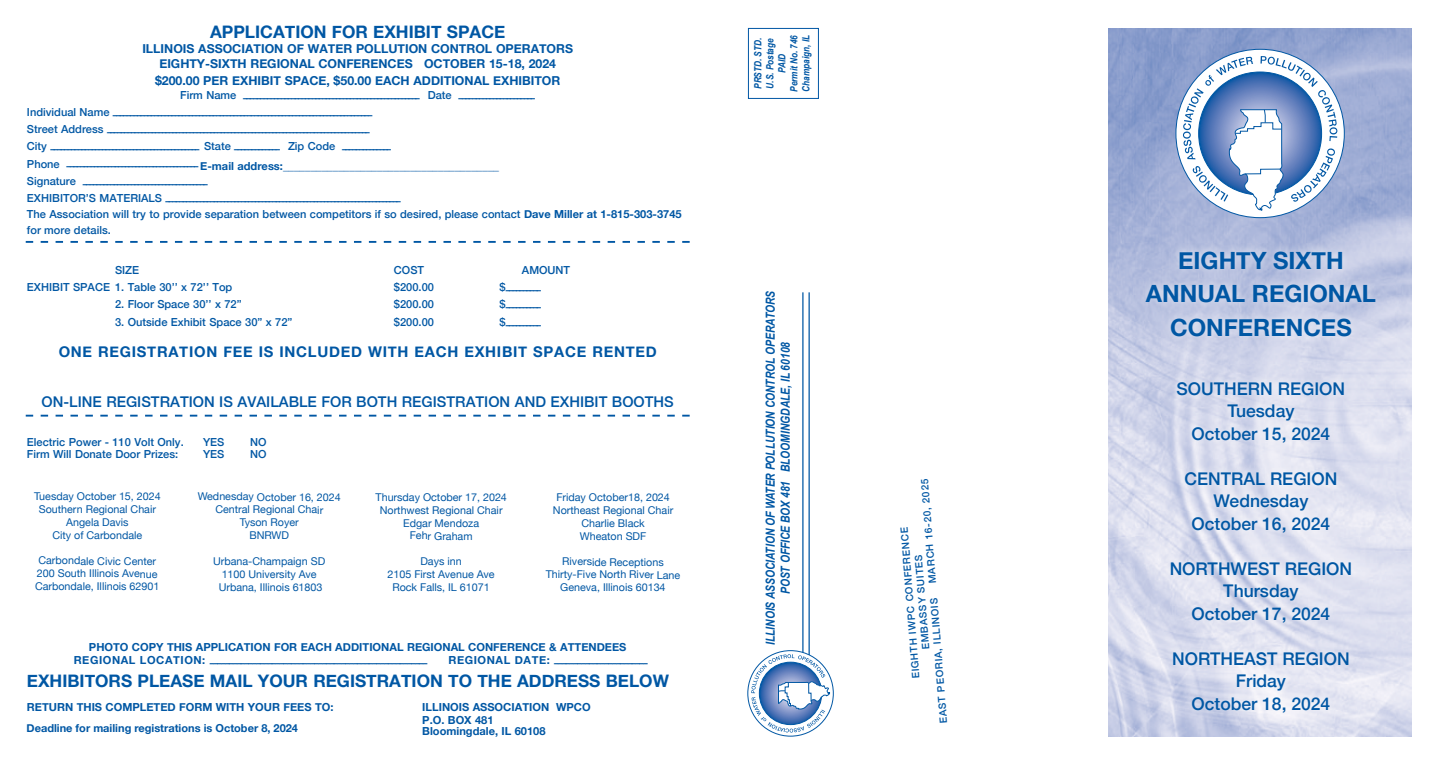
<style>
.page{position:relative;width:1440px;height:765px;background:#fff}
.page>*{position:absolute;margin:0;border:0;box-sizing:border-box;transform-origin:0 0}
.t1{font:700 23.75px "Helvetica Neue";color:#0057a4}
.t2{font:500 17.5px "Helvetica Neue";color:#0057a4}
.t3{font:700 17.25px "Helvetica Neue";color:#0057a4}
.t4{font:500 14.75px "Helvetica Neue";color:#0057a4}
.t5{font:700 14.75px "Helvetica Neue";letter-spacing:.05em;color:#0057a4}
.t6{font:italic 700 12.5px "Arial Narrow";letter-spacing:-.005em;color:#0057a4}
.t7{font:700 12.38px "Helvetica Neue";color:#0057a4}
.t8{font:500 11.12px/16px "Helvetica Neue";color:#0057a4}
.t9{font:700 11.12px "Helvetica Neue";color:#0057a4}
.t10{font:700 11px "Helvetica Neue";color:#0057a4}
.t11{font:10.75px "Helvetica Neue";letter-spacing:-.005em;color:#0057a4}
.t12{font:500 10px "Helvetica Neue";color:#0057a4}
.t13{font:italic 700 10px "Arial Narrow";color:#0057a4}
.t14{font:700 8.62px "Helvetica Neue";color:#0057a4}
.s1{font-size:8.62px}
.s2{font-weight:700}
</style>
<div class="page">
<hr style="left:802px;top:292px;width:2px;height:364px;background:#0057a4">
<hr style="left:809px;top:292px;width:1px;height:364px;background:#0057a4">
<img style="left:1109px;top:28px;width:303px;height:709px">
<div style="left:1139px;top:243px;width:244px;height:476px;background:#fff;opacity:.65"></div>
<div style="left:748px;top:28px;width:71px;height:71px;border:1px solid #0057a4"></div>
<svg style="left:1176px;top:49px;width:168px;height:169px"></svg>
<svg style="left:1183px;top:56px;width:154px;height:155px"></svg>
<svg style="left:748px;top:651px;width:85px;height:85px"></svg>
<svg style="left:751px;top:654px;width:79px;height:79px"></svg>
<svg style="left:26px;top:241px;width:664px;height:2px"></svg>
<svg style="left:26px;top:414px;width:664px;height:3px"></svg>
<p class="t3" style="left:210px;top:18px;width:297px">APPLICATION FOR EXHIBIT SPACE</p>
<p class="t7" style="left:142px;top:39px;width:432px">ILLINOIS ASSOCIATION OF WATER POLLUTION CONTROL OPERATORS</p>
<p class="t7" style="left:159px;top:53px;width:398px">EIGHTY-SIXTH REGIONAL CONFERENCES OCTOBER 15-18, 2024</p>
<p class="t7" style="left:155px;top:71px;width:407px">$200.00 PER EXHIBIT SPACE, $50.00 EACH ADDITIONAL EXHIBITOR</p>
<p class="t14" style="left:180px;top:91px;width:357px"><sup>Firm</sup> <sup>Name</sup> ––––––––––––––––––––––––––––––––––––––––––––––––––– <sup>Date</sup> ––––––––––––––––––––––</p>
<p class="t14" style="left:27px;top:108px;width:347px"><sup>Individual</sup> <sup>Name</sup> –––––––––––––––––––––––––––––––––––––––––––––––––––––––––––––––––––––––––––</p>
<p class="t14" style="left:27px;top:125px;width:344px"><sup>Street</sup> <sup>Address</sup> ––––––––––––––––––––––––––––––––––––––––––––––––––––––––––––––––––––––––––––</p>
<p class="t14" style="left:27px;top:142px;width:366px"><sup>City</sup> ––––––––––––––––––––––––––––––––––––––––––– <sup>State</sup> ––––––––––––– <sup>Zip</sup> <sup>Code</sup> ––––––––––––––</p>
<p class="t9" style="left:27px;top:157px;width:474px"><sup>Phone</sup> <span class="s1">––––––––––––––––––––––––––––––––––––––</span> E-mail address:_______________________________________</p>
<p class="t14" style="left:27px;top:177px;width:182px"><sup>Signature</sup> ––––––––––––––––––––––––––––––––––––</p>
<p class="t14" style="left:27px;top:194px;width:375px"><sup>EXHIBITOR’S</sup> <sup>MATERIALS</sup> ––––––––––––––––––––––––––––––––––––––––––––––––––––––––––––––––––––</p>
<p class="t8" style="left:27px;top:205px;width:656px">The Association will try to provide separation between competitors if so desired, please contact <span class="s2">Dave Miller at 1-815-303-3745 </span>for more details.</p>
<p class="t8" style="left:115px;top:261px;width:26px">SIZE</p>
<p class="t8" style="left:394px;top:261px;width:32px">COST</p>
<p class="t8" style="left:522px;top:261px;width:50px">AMOUNT</p>
<p class="t8" style="left:27px;top:278px;width:207px">EXHIBIT SPACE 1. Table 30’’ x 72’’ Top</p>
<p class="t8" style="left:394px;top:278px;width:42px">$200.00</p>
<p class="t14" style="left:500px;top:283px;width:43px"><sup>$</sup>––––––––––</p>
<p class="t8" style="left:115px;top:296px;width:128px">2. Floor Space 30’’ x 72”</p>
<p class="t8" style="left:394px;top:296px;width:42px">$200.00</p>
<p class="t14" style="left:500px;top:301px;width:43px"><sup>$</sup>––––––––––</p>
<p class="t8" style="left:115px;top:313px;width:179px">3. Outside Exhibit Space 30” x 72”</p>
<p class="t8" style="left:394px;top:313px;width:42px">$200.00</p>
<p class="t14" style="left:500px;top:318px;width:43px"><sup>$</sup>––––––––––</p>
<p class="t5" style="left:59px;top:341px;width:600px">ONE REGISTRATION FEE IS INCLUDED WITH EACH EXHIBIT SPACE RENTED</p>
<p class="t4" style="left:42px;top:390px;width:634px">ON-LINE REGISTRATION IS AVAILABLE FOR BOTH REGISTRATION AND EXHIBIT BOOTHS</p>
<p class="t8" style="left:27px;top:433px;width:158px">Electric Power - 110 Volt Only.</p>
<p class="t8" style="left:203px;top:433px;width:23px">YES</p>
<p class="t8" style="left:250px;top:433px;width:18px">NO</p>
<p class="t8" style="left:27px;top:446px;width:153px">Firm Will Donate Door Prizes:</p>
<p class="t8" style="left:203px;top:446px;width:23px">YES</p>
<p class="t8" style="left:250px;top:446px;width:18px">NO</p>
<p class="t11" style="left:34px;top:489px;width:128px">Tuesday October 15, 2024</p>
<p class="t11" style="left:39px;top:501px;width:119px">Southern Regional Chair</p>
<p class="t11" style="left:66px;top:514px;width:64px">Angela Davis</p>
<p class="t11" style="left:52px;top:527px;width:92px">City of Carbondale</p>
<p class="t11" style="left:38px;top:553px;width:119px">Carbondale Civic Center</p>
<p class="t11" style="left:37px;top:566px;width:122px">200 South Illinois Avenue</p>
<p class="t11" style="left:35px;top:579px;width:126px">Carbondale, Illinois 62901</p>
<p class="t11" style="left:198px;top:489px;width:144px">Wednesday October 16, 2024</p>
<p class="t11" style="left:215px;top:502px;width:109px">Central Regional Chair</p>
<p class="t11" style="left:240px;top:515px;width:61px">Tyson Royer</p>
<p class="t11" style="left:249px;top:528px;width:41px">BNRWD</p>
<p class="t11" style="left:213px;top:553px;width:114px">Urbana-Champaign SD</p>
<p class="t11" style="left:222px;top:566px;width:97px">1100 University Ave</p>
<p class="t11" style="left:219px;top:579px;width:105px">Urbana, Illinois 61803</p>
<p class="t11" style="left:376px;top:489px;width:133px">Thursday October 17, 2024</p>
<p class="t11" style="left:380px;top:502px;width:124px">Northwest Regional Chair</p>
<p class="t11" style="left:403px;top:515px;width:77px">Edgar Mendoza</p>
<p class="t11" style="left:410px;top:528px;width:64px">Fehr Graham</p>
<p class="t11" style="left:420px;top:554px;width:43px">Days inn</p>
<p class="t11" style="left:388px;top:567px;width:109px">2105 First Avenue Ave</p>
<p class="t11" style="left:392px;top:579px;width:99px">Rock Falls, IL 61071</p>
<p class="t11" style="left:556px;top:490px;width:115px">Friday October18, 2024</p>
<p class="t11" style="left:553px;top:502px;width:122px">Northeast Regional Chair</p>
<p class="t11" style="left:581px;top:515px;width:65px">Charlie Black</p>
<p class="t11" style="left:580px;top:528px;width:68px">Wheaton SDF</p>
<p class="t11" style="left:562px;top:554px;width:103px">Riverside Receptions</p>
<p class="t11" style="left:546px;top:567px;width:136px">Thirty-Five North River Lane</p>
<p class="t11" style="left:560px;top:580px;width:107px">Geneva, Illinois 60134</p>
<p class="t9" style="left:89px;top:638px;width:539px">PHOTO COPY THIS APPLICATION FOR EACH ADDITIONAL REGIONAL CONFERENCE &amp; ATTENDEES</p>
<p class="t14" style="left:74px;top:656px;width:355px"><sup>REGIONAL</sup> <sup>LOCATION:</sup> ––––––––––––––––––––––––––––––––––––––––––––––––––––––––</p>
<p class="t14" style="left:449px;top:656px;width:201px"><sup>REGIONAL</sup> <sup>DATE:</sup> ––––––––––––––––––––––––</p>
<p class="t3" style="left:27px;top:668px;width:644px">EXHIBITORS PLEASE MAIL YOUR REGISTRATION TO THE ADDRESS BELOW</p>
<p class="t9" style="left:27px;top:698px;width:308px">RETURN THIS COMPLETED FORM WITH YOUR FEES TO:</p>
<p class="t9" style="left:422px;top:698px;width:170px">ILLINOIS ASSOCIATION WPCO</p>
<p class="t9" style="left:422px;top:711px;width:73px">P.O. BOX 481</p>
<p class="t10" style="left:27px;top:719px;width:273px">Deadline for mailing registrations is October 8, 2024</p>
<p class="t9" style="left:422px;top:723px;width:125px">Bloomingdale, IL 60108</p>
<p class="t13" style="left:787px;top:92px;width:59px;rotate:-90deg">Permit No. 746</p>
<p class="t13" style="left:799px;top:92px;width:58px;rotate:-90deg">Champaign, IL</p>
<p class="t13" style="left:751px;top:89px;width:53px;rotate:-90deg">PRSTD. STD.</p>
<p class="t13" style="left:763px;top:89px;width:52px;rotate:-90deg">U.S. Postage</p>
<p class="t13" style="left:775px;top:73px;width:20px;rotate:-90deg">PAID</p>
<p class="t6" style="left:761px;top:645px;width:355px;rotate:-90deg">ILLINOIS ASSOCIATION OF WATER POLLUTION CONTROL OPERATORS</p>
<p class="t6" style="left:776px;top:594px;width:254px;rotate:-90deg">POST OFFICE BOX 481 BLOOMINGDALE, IL 60108</p>
<p class="t12" style="left:925px;top:584px;width:106px;rotate:-95deg">MARCH 16-20, 2025</p>
<p class="t12" style="left:909px;top:679px;width:153px;rotate:-95deg">EIGHTH IWPC CONFERENCE</p>
<p class="t12" style="left:918px;top:650px;width:97px;rotate:-95deg">EMBASSY SUITES</p>
<p class="t12" style="left:936px;top:724px;width:127px;rotate:-95deg">EAST PEORIA, ILLINOIS</p>
<p class="t1" style="left:1178px;top:241px;width:167px">EIGHTY SIXTH</p>
<p class="t1" style="left:1146px;top:275px;width:232px">ANNUAL REGIONAL</p>
<p class="t1" style="left:1170px;top:309px;width:183px">CONFERENCES</p>
<p class="t2" style="left:1177px;top:374px;width:170px">SOUTHERN REGION</p>
<p class="t2" style="left:1227px;top:397px;width:69px">Tuesday</p>
<p class="t2" style="left:1192px;top:419px;width:140px">October 15, 2024</p>
<p class="t2" style="left:1184px;top:464px;width:155px">CENTRAL REGION</p>
<p class="t2" style="left:1213px;top:487px;width:96px">Wednesday</p>
<p class="t2" style="left:1192px;top:509px;width:140px">October 16, 2024</p>
<p class="t2" style="left:1170px;top:554px;width:184px">NORTHWEST REGION</p>
<p class="t2" style="left:1223px;top:577px;width:77px">Thursday</p>
<p class="t2" style="left:1192px;top:599px;width:140px">October 17, 2024</p>
<p class="t2" style="left:1172px;top:644px;width:179px">NORTHEAST REGION</p>
<p class="t2" style="left:1236px;top:667px;width:52px">Friday</p>
<p class="t2" style="left:1192px;top:689px;width:140px">October 18, 2024</p>
</div>
